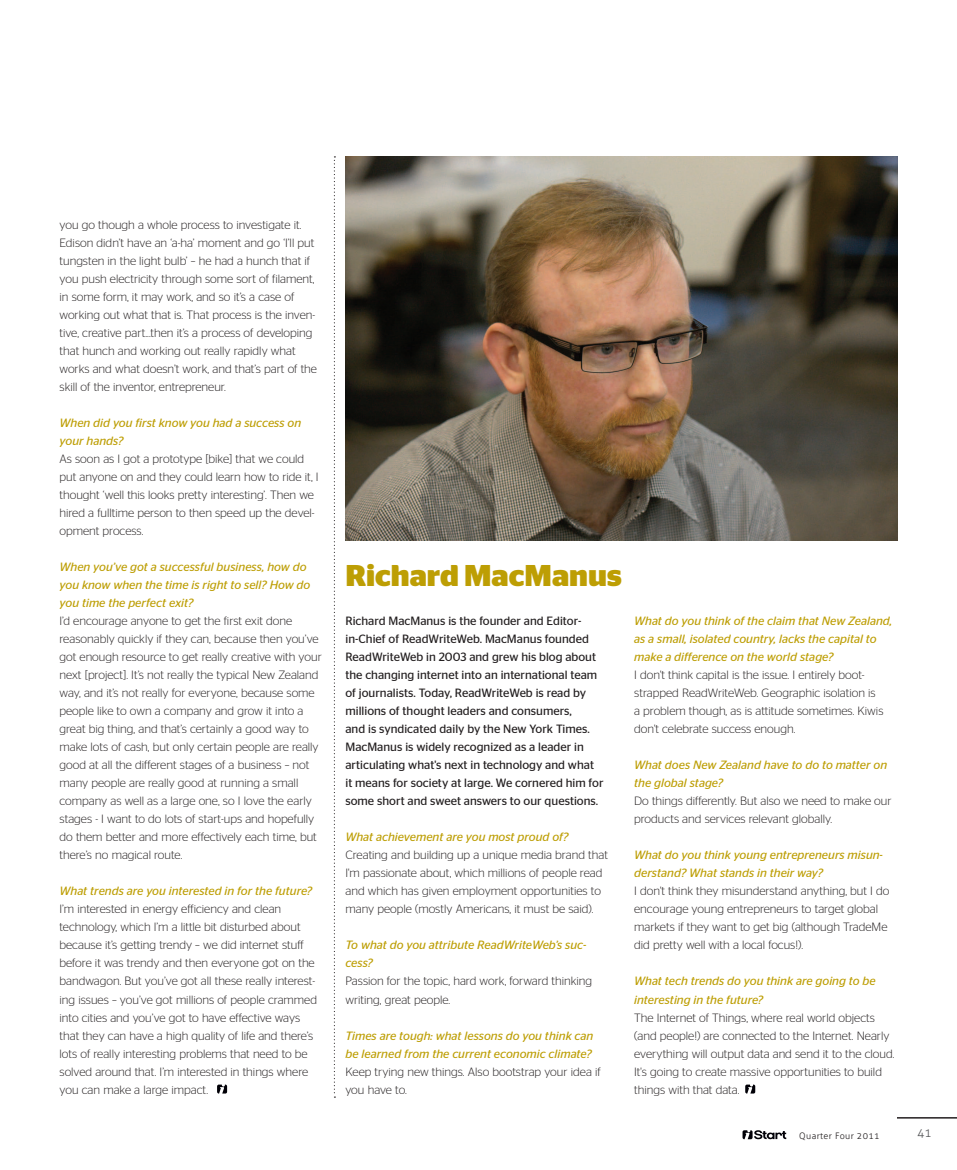
<style>
.page{position:relative;width:957px;height:1170px;background:#fff}
.page>*{position:absolute;margin:0;border:0;box-sizing:border-box;transform-origin:0 0}
.t1{font:700 30px "Stag Sans";color:#bd9e04}
.t2{font:300 12px/18px "Stag Sans";color:#231f20}
.t3{font:italic 12px/18px "Stag Sans";color:#bd9e04}
.t4{font:12px/18px "Stag Sans";color:#231f20}
.t5{font:300 12px "Aller";color:#57585a}
.t6{font:300 9px "Aller";letter-spacing:.04em;color:#231f20}
</style>
<div class="page">
<svg style="left:742px;top:1130px;width:44px;height:9px"></svg>
<hr style="left:707px;top:1116px;width:250px;height:2px;background:#231f20">
<div style="left:345px;top:609px;width:552px;height:519px;background:#fff"></div>
<svg style="left:745px;top:1084px;width:10px;height:9px"></svg>
<img style="left:345px;top:156px;width:552px;height:384px">
<svg style="left:217px;top:1084px;width:10px;height:9px"></svg>
<svg style="left:334px;top:156px;width:1px;height:941px"></svg>
<p class="t2" style="left:60px;top:216px;width:259px">you go though a whole process to investigate it.<br>Edison didn’t have an ‘a-ha’ moment and go ‘I’ll put tungsten in the light bulb’ – he had a hunch that if you push electricity through some sort of filament, in some form, it may work, and so it’s a case of working out what that is. That process is the inven&shy;tive, creative part...then it’s a process of developing that hunch and working out really rapidly what works and what doesn’t work, and that’s part of the skill of the inventor, entrepreneur.</p>
<p class="t3" style="left:60px;top:414px;width:243px">When did you first know you had a success on your hands?</p>
<p class="t2" style="left:60px;top:450px;width:261px">As soon as I got a prototype [bike] that we could put anyone on and they could learn how to ride it, I thought ‘well this looks pretty interesting’. Then we hired a fulltime person to then speed up the devel&shy;opment process.</p>
<p class="t3" style="left:60px;top:558px;width:252px">When you’ve got a successful business, how do you know when the time is right to sell? How do you time the perfect exit?</p>
<p class="t2" style="left:60px;top:612px;width:264px">I’d encourage anyone to get the first exit done reasonably quickly if they can, because then you’ve got enough resource to get really creative with your next [project]. It’s not really the typical New Zealand way, and it’s not really for everyone, because some people like to own a company and grow it into a great big thing, and that’s certainly a good way to make lots of cash, but only certain people are really good at all the different stages of a business – not many people are really good at running a small company as well as a large one, so I love the early stages - I want to do lots of start-ups and hopefully do them better and more effectively each time, but there’s no magical route.</p>
<p class="t3" style="left:60px;top:882px;width:254px">What trends are you interested in for the future?</p>
<p class="t2" style="left:60px;top:900px;width:259px">I’m interested in energy efficiency and clean technology, which I’m a little bit disturbed about because it’s getting trendy – we did internet stuff before it was trendy and then everyone got on the bandwagon. But you’ve got all these really interest&shy;ing issues – you’ve got millions of people crammed into cities and you’ve got to have effective ways that they can have a high quality of life and there’s lots of really interesting problems that need to be solved around that. I’m interested in things where you can make a large impact.</p>
<h1 class="t1" style="left:345px;top:558px;width:278px">Richard MacManus</h1>
<p class="t4" style="left:345px;top:612px;width:259px">Richard MacManus is the founder and Editor&shy;in-Chief of ReadWriteWeb. MacManus founded ReadWriteWeb in 2003 and grew his blog about the changing internet into an international team of journalists. Today, ReadWriteWeb is read by millions of thought leaders and consumers,<br>and is syndicated daily by the New York Times.<br>MacManus is widely recognized as a leader in articulating what's next in technology and what it means for society at large. We cornered him for some short and sweet answers to our questions.</p>
<p class="t3" style="left:345px;top:828px;width:225px">What achievement are you most proud of?</p>
<p class="t2" style="left:345px;top:846px;width:264px">Creating and building up a unique media brand that I'm passionate about, which millions of people read and which has given employment opportunities to many people (mostly Americans, it must be said).</p>
<p class="t3" style="left:345px;top:936px;width:242px">To what do you attribute ReadWriteWeb’s suc&shy;cess?</p>
<p class="t2" style="left:345px;top:972px;width:248px">Passion for the topic, hard work, forward thinking writing, great people.</p>
<p class="t3" style="left:345px;top:1026px;width:249px">Times are tough: what lessons do you think can be learned from the current economic climate?</p>
<p class="t2" style="left:345px;top:1062px;width:257px">Keep trying new things. Also bootstrap your idea if you have to.</p>
<p class="t3" style="left:634px;top:612px;width:259px">What do you think of the claim that New Zealand, as a small, isolated country, lacks the capital to make a difference on the world stage?</p>
<p class="t2" style="left:634px;top:666px;width:251px">I don't think capital is the issue. I entirely boot&shy;strapped ReadWriteWeb. Geographic isolation is a problem though, as is attitude sometimes. Kiwis don't celebrate success enough.</p>
<p class="t3" style="left:634px;top:756px;width:254px">What does New Zealand have to do to matter on the global stage?</p>
<p class="t2" style="left:634px;top:792px;width:259px">Do things differently. But also we need to make our products and services relevant globally.</p>
<p class="t3" style="left:634px;top:846px;width:250px">What do you think young entrepreneurs misun&shy;derstand? What stands in their way?</p>
<p class="t2" style="left:634px;top:882px;width:257px">I don't think they misunderstand anything, but I do encourage young entrepreneurs to target global markets if they want to get big (although TradeMe did pretty well with a local focus!).</p>
<p class="t3" style="left:634px;top:972px;width:243px">What tech trends do you think are going to be interesting in the future?</p>
<p class="t2" style="left:634px;top:1008px;width:262px">The Internet of Things, where real world objects (and people!) are connected to the Internet. Nearly everything will output data and send it to the cloud.<br>It's going to create massive opportunities to build things with that data.</p>
<p class="t6" style="left:799px;top:1130px;width:82px">Quarter Four 2011</p>
<p class="t5" style="left:917px;top:1125px;width:16px">41</p>
</div>
